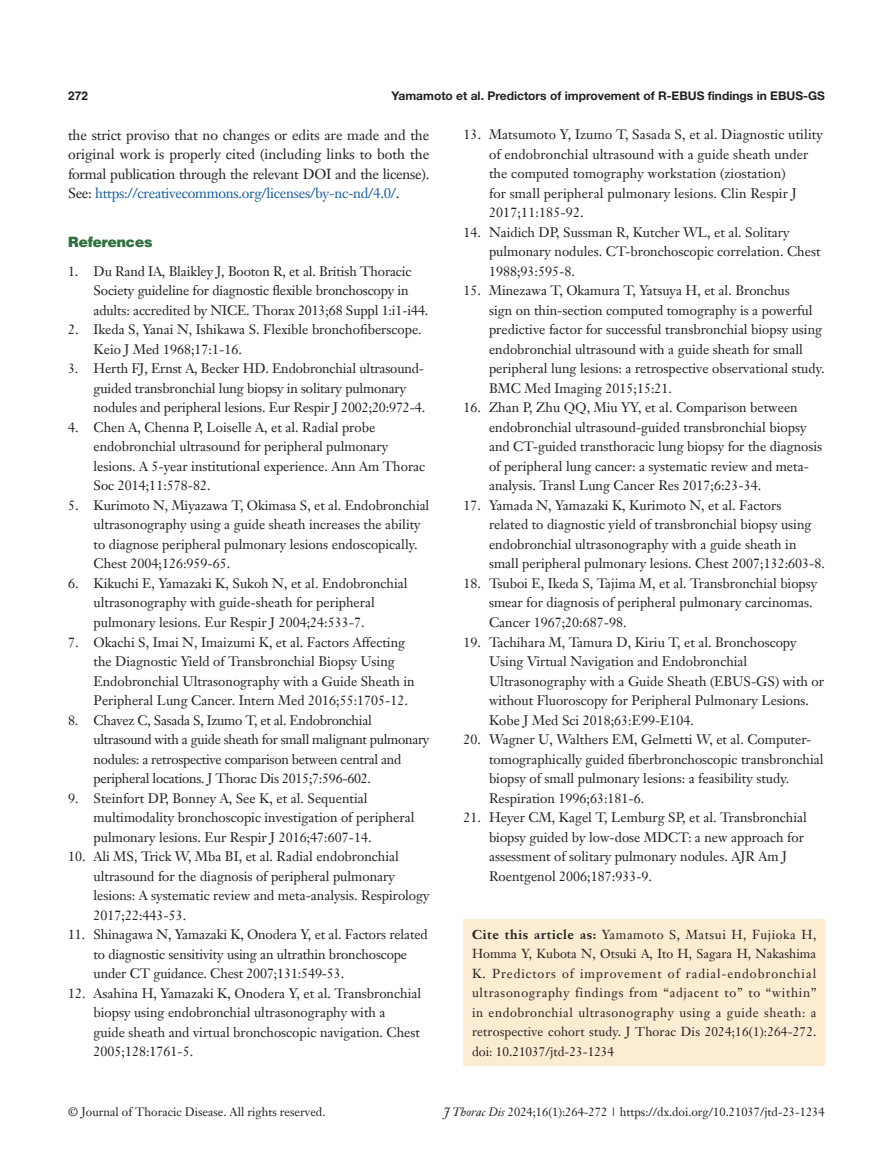
<style>
.page{position:relative;width:893px;height:1170px;background:#fff}
.page>*{position:absolute;margin:0;border:0;box-sizing:border-box;transform-origin:0 0}
.B-zhengwen{font:14.25px/19.5px "Janson Text LT";letter-spacing:-.02em;color:#231f20;text-align:justify}
._1ji-6_5{font:900 14.25px "Helvetica";color:#30703e}
.B-References{font:13.5px/19.5px "Janson Text LT";color:#231f20}
.B-References-2{font:13.5px/19.5px "Janson Text LT";letter-spacing:-.02em;color:#231f20}
.Cite{font:12.75px/19.5px "Janson Text LT";letter-spacing:.01em;color:#231f20;text-align:justify}
.t1{font:12px "Janson Text LT";color:#231f20}
.t2{font:700 12px "Helvetica Neue LT Pro";color:#231f20}
.t3{font:700 12px "Helvetica";color:#231f20}
.s1{color:#175d9e}
.s2{font-weight:700}
.s3{font-style:italic}
</style>
<div class="page">
<div style="left:463px;top:919px;width:362px;height:147px;background:#fcedd2"></div>
<p class="t3" style="left:68px;top:88px;width:22px">272</p>
<p class="t2" style="left:392px;top:88px;width:435px">Yamamoto et al. Predictors of improvement of R-EBUS findings in EBUS-GS</p>
<p class="B-zhengwen" style="left:68px;top:125px;width:363px">the strict proviso that no changes or edits are made and the original work is properly cited (including links to both the formal publication through the relevant DOI and the license).<br>See: <span class="s1">https://creativecommons.org/licenses/by-nc-nd/4.0/</span>.</p>
<p class="_1ji-6_5" style="left:68px;top:233px;width:86px">References</p>
<p class="B-References" style="left:94px;top:261px;width:336px;text-indent:-26px">1. Du Rand IA, Blaikley J, Booton R, et al. British Thoracic<br>Society guideline for diagnostic flexible bronchoscopy in adults: accredited by NICE. Thorax 2013;68 Suppl 1:i1-i44.</p>
<p class="B-References" style="left:94px;top:320px;width:330px;text-indent:-26px">2. Ikeda S, Yanai N, Ishikawa S. Flexible bronchofiberscope.<br>Keio J Med 1968;17:1-16.</p>
<p class="B-References" style="left:94px;top:359px;width:333px;text-indent:-26px">3. Herth FJ, Ernst A, Becker HD. Endobronchial ultrasound&shy;guided transbronchial lung biopsy in solitary pulmonary nodules and peripheral lesions. Eur Respir J 2002;20:972-4.</p>
<p class="B-References" style="left:94px;top:417px;width:333px;text-indent:-26px">4. Chen A, Chenna P, Loiselle A, et al. Radial probe endobronchial ultrasound for peripheral pulmonary lesions. A 5-year institutional experience. Ann Am Thorac Soc 2014;11:578-82.</p>
<p class="B-References" style="left:94px;top:495px;width:337px;text-indent:-26px">5. Kurimoto N, Miyazawa T, Okimasa S, et al. Endobronchial ultrasonography using a guide sheath increases the ability to diagnose peripheral pulmonary lesions endoscopically.<br>Chest 2004;126:959-65.</p>
<p class="B-References" style="left:94px;top:573px;width:315px;text-indent:-26px">6. Kikuchi E, Yamazaki K, Sukoh N, et al. Endobronchial ultrasonography with guide-sheath for peripheral pulmonary lesions. Eur Respir J 2004;24:533-7.</p>
<p class="B-References" style="left:94px;top:632px;width:323px;text-indent:-26px">7. Okachi S, Imai N, Imaizumi K, et al. Factors Affecting the Diagnostic Yield of Transbronchial Biopsy Using Endobronchial Ultrasonography with a Guide Sheath in Peripheral Lung Cancer. Intern Med 2016;55:1705-12.</p>
<p class="B-References-2" style="left:94px;top:710px;width:337px;text-indent:-26px">8. Chavez C, Sasada S, Izumo T, et al. Endobronchial ultrasound with a guide sheath for small malignant pulmonary nodules: a retrospective comparison between central and peripheral locations. J Thorac Dis 2015;7:596-602.</p>
<p class="B-References" style="left:94px;top:788px;width:322px;text-indent:-26px">9. Steinfort DP, Bonney A, See K, et al. Sequential multimodality bronchoscopic investigation of peripheral pulmonary lesions. Eur Respir J 2016;47:607-14.</p>
<p class="B-References" style="left:94px;top:846px;width:338px;text-indent:-26px">10. Ali MS, Trick W, Mba BI, et al. Radial endobronchial ultrasound for the diagnosis of peripheral pulmonary lesions: A systematic review and meta-analysis. Respirology 2017;22:443-53.</p>
<p class="B-References" style="left:94px;top:924px;width:336px;text-indent:-26px">11. Shinagawa N, Yamazaki K, Onodera Y, et al. Factors related to diagnostic sensitivity using an ultrathin bronchoscope under CT guidance. Chest 2007;131:549-53.</p>
<p class="B-References" style="left:94px;top:983px;width:329px;text-indent:-26px">12. Asahina H, Yamazaki K, Onodera Y, et al. Transbronchial biopsy using endobronchial ultrasonography with a<br>guide sheath and virtual bronchoscopic navigation. Chest 2005;128:1761-5.</p>
<p class="B-References" style="left:489px;top:125px;width:336px;text-indent:-26px">13. Matsumoto Y, Izumo T, Sasada S, et al. Diagnostic utility of endobronchial ultrasound with a guide sheath under the computed tomography workstation (ziostation)<br>for small peripheral pulmonary lesions. Clin Respir J 2017;11:185-92.</p>
<p class="B-References" style="left:489px;top:222px;width:333px;text-indent:-26px">14. Naidich DP, Sussman R, Kutcher WL, et al. Solitary pulmonary nodules. CT-bronchoscopic correlation. Chest<br>1988;93:595-8.</p>
<p class="B-References" style="left:489px;top:281px;width:337px;text-indent:-26px">15. Minezawa T, Okamura T, Yatsuya H, et al. Bronchus<br>sign on thin-section computed tomography is a powerful predictive factor for successful transbronchial biopsy using endobronchial ultrasound with a guide sheath for small peripheral lung lesions: a retrospective observational study.<br>BMC Med Imaging 2015;15:21.</p>
<p class="B-References" style="left:489px;top:398px;width:335px;text-indent:-26px">16. Zhan P, Zhu QQ, Miu YY, et al. Comparison between endobronchial ultrasound-guided transbronchial biopsy and CT-guided transthoracic lung biopsy for the diagnosis of peripheral lung cancer: a systematic review and meta&shy;analysis. Transl Lung Cancer Res 2017;6:23-34.</p>
<p class="B-References" style="left:489px;top:495px;width:338px;text-indent:-26px">17. Yamada N, Yamazaki K, Kurimoto N, et al. Factors<br>related to diagnostic yield of transbronchial biopsy using endobronchial ultrasonography with a guide sheath in small peripheral pulmonary lesions. Chest 2007;132:603-8.</p>
<p class="B-References" style="left:489px;top:573px;width:330px;text-indent:-26px">18. Tsuboi E, Ikeda S, Tajima M, et al. Transbronchial biopsy smear for diagnosis of peripheral pulmonary carcinomas.<br>Cancer 1967;20:687-98.</p>
<p class="B-References" style="left:489px;top:632px;width:336px;text-indent:-26px">19. Tachihara M, Tamura D, Kiriu T, et al. Bronchoscopy Using Virtual Navigation and Endobronchial Ultrasonography with a Guide Sheath (EBUS-GS) with or without Fluoroscopy for Peripheral Pulmonary Lesions.<br>Kobe J Med Sci 2018;63:E99-E104.</p>
<p class="B-References" style="left:489px;top:729px;width:336px;text-indent:-26px">20. Wagner U, Walthers EM, Gelmetti W, et al. Computer&shy;tomographically guided fiberbronchoscopic transbronchial biopsy of small pulmonary lesions: a feasibility study.<br>Respiration 1996;63:181-6.</p>
<p class="B-References" style="left:489px;top:807px;width:319px;text-indent:-26px">21. Heyer CM, Kagel T, Lemburg SP, et al. Transbronchial biopsy guided by low-dose MDCT: a new approach for assessment of solitary pulmonary nodules. AJR Am J Roentgenol 2006;187:933-9.</p>
<p class="Cite" style="left:472px;top:924px;width:346px"><span class="s2">Cite this article as:</span> Yamamoto S, Matsui H, Fujioka H, Homma Y, Kubota N, Otsuki A, Ito H, Sagara H, Nakashima K. Predictors of improvement of radial-endobronchial ultrasonography findings from “adjacent to” to “within” in endobronchial ultrasonography using a guide sheath: a retrospective cohort study. J Thorac Dis 2024;16(1):264-272. doi: 10.21037/jtd-23-1234</p>
<p class="t1" style="left:68px;top:1104px;width:259px">© Journal of Thoracic Disease. All rights reserved.</p>
<p class="t1" style="left:444px;top:1104px;width:382px"><span class="s3">J Thorac Dis</span> 2024;16(1):264-272 | https://dx.doi.org/10.21037/jtd-23-1234</p>
</div>
